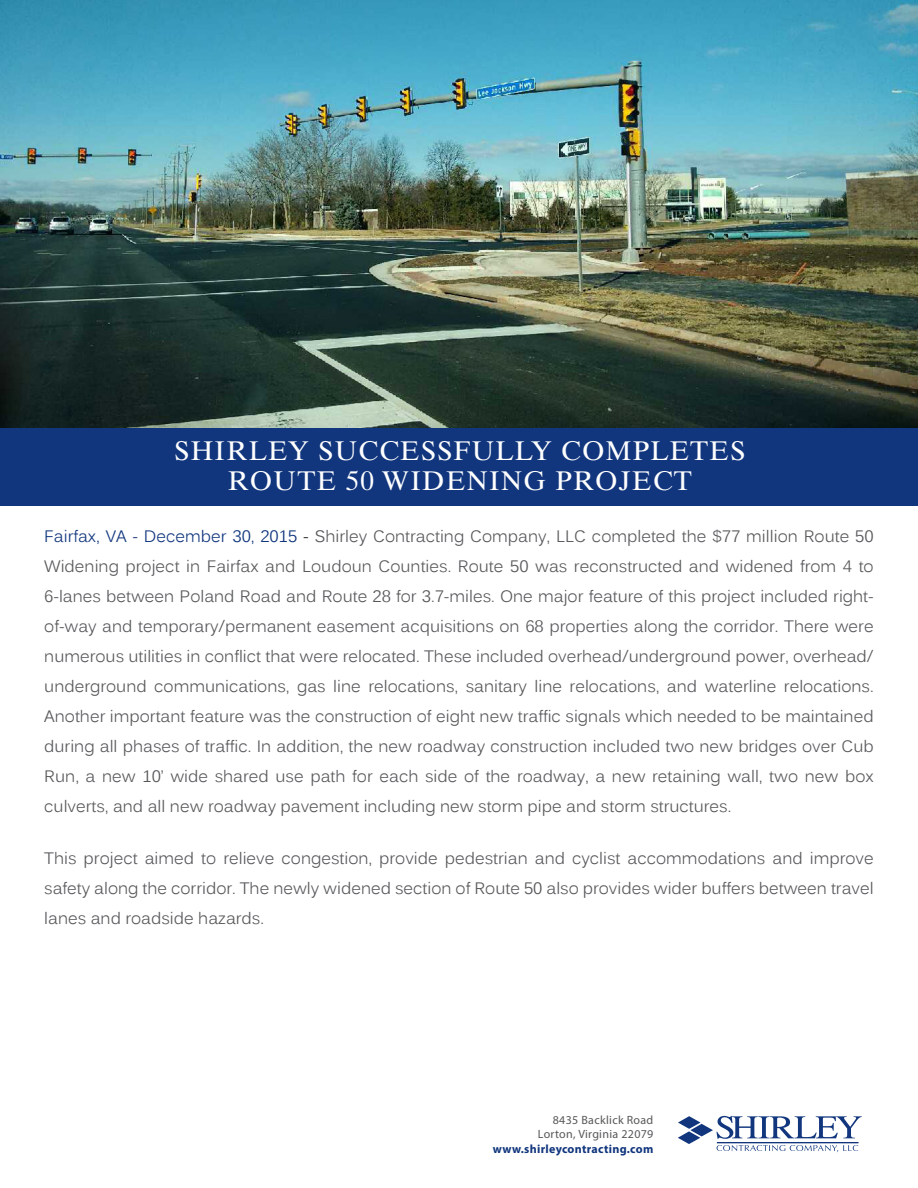
<style>
.page{position:relative;width:918px;height:1188px;background:#fff}
.page>*{position:absolute;margin:0;border:0;box-sizing:border-box;transform-origin:0 0}
.t1{font:27px "Times Ten LT Std";letter-spacing:.05em;color:#fff}
.t2{font:16.5px/30px "Kalinga";color:#57585a;text-align:justify}
.Project_Sheet_Locati{font:12px/14.4px "Myriad Pro";letter-spacing:.025em;color:#57585a;text-align:right}
.s1{color:#11367e}
.s2{color:#231f20}
.s3{font-weight:700;color:#11367e}
</style>
<div class="page">
<div style="left:0;top:428px;width:918px;height:77px;background:#11367e"></div>
<svg style="left:678px;top:1116px;width:184px;height:36px"></svg>
<img style="left:0;top:0;width:918px;height:428px">
<p class="t1" style="left:174px;top:435px;width:572px">SHIRLEY SUCCESSFULLY COMPLETES</p>
<p class="t1" style="left:228px;top:465px;width:466px">ROUTE 50 WIDENING PROJECT</p>
<p class="t2" style="left:44px;top:523px;width:831px"><span class="s1">Fairfax, VA - December 30, 2015</span> <span class="s2">-</span> Shirley Contracting Company, LLC completed the $77 million Route 50<br>Widening project in Fairfax and Loudoun Counties. Route 50 was reconstructed and widened from 4 to 6-lanes between Poland Road and Route 28 for 3.7-miles. One major feature of this project included right&shy;of-way and temporary/permanent easement acquisitions on 68 properties along the corridor. There were numerous utilities in conflict that were relocated. These included overhead/underground power, overhead/ underground communications, gas line relocations, sanitary line relocations, and waterline relocations.<br>Another important feature was the construction of eight new traffic signals which needed to be maintained during all phases of traffic. In addition, the new roadway construction included two new bridges over Cub Run, a new 10’ wide shared use path for each side of the roadway, a new retaining wall, two new box culverts, and all new roadway pavement including new storm pipe and storm structures.</p>
<p class="t2" style="left:44px;top:845px;width:831px">This project aimed to relieve congestion, provide pedestrian and cyclist accommodations and improve safety along the corridor. The newly widened section of Route 50 also provides wider buffers between travel lanes and roadside hazards.</p>
<p class="Project_Sheet_Locati" style="left:493px;top:1113px;width:162px">8435 Backlick Road<br>Lorton, Virginia 22079 <span class="s3">www.shirleycontracting.com</span></p>
</div>
